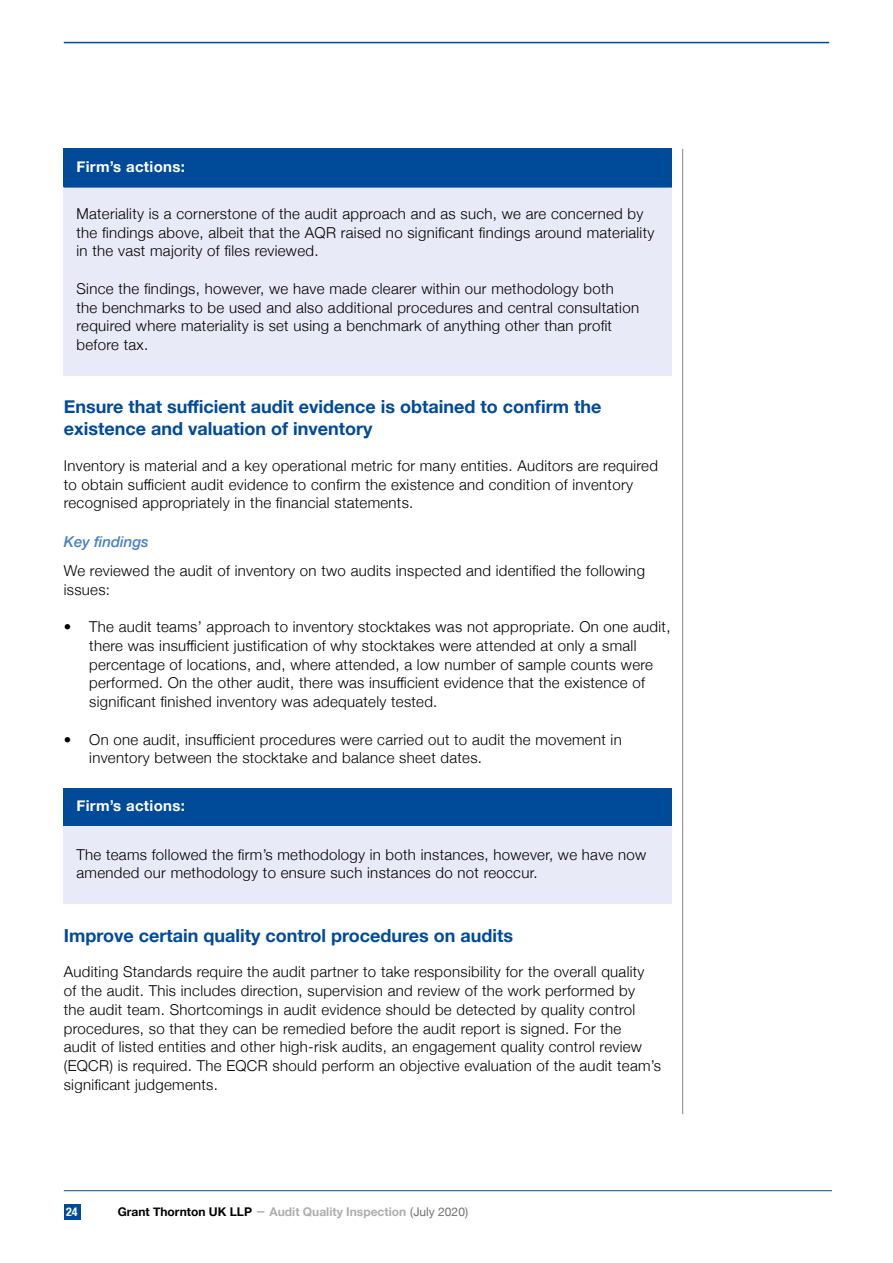
<style>
.page{position:relative;width:893px;height:1263px;background:#fff}
.page>*{position:absolute;margin:0;border:0;box-sizing:border-box;transform-origin:0 0}
.t1{font:700 18px/22.5px "Helvetica Neue";color:#004a9a}
.t2{font:300 15px/18.8px "Helvetica Neue";letter-spacing:.02em;color:#000}
.t3{font:700 15px "Helvetica Neue";letter-spacing:.02em;color:#fff}
.t4{font:italic 500 15px "Helvetica Neue";color:#4980c1}
.t5{font:700 12px "Helvetica Neue";color:#aeaeae}
.t6{font:700 condensed 12px "Helvetica Neue";color:#fff}
.s1{color:#000}
.s2{font-family:"Minion Pro";font-weight:400;font-size:18px;color:#878787}
.s3{font-weight:400;color:#706f6f}
</style>
<div class="page">
<div style="left:64px;top:1204px;width:16px;height:16px;background:#004a9a"></div>
<hr style="left:64px;top:42px;width:765px;height:1px;background:#004a9a">
<hr style="left:682px;top:149px;width:1px;height:965px;background:#878787">
<hr style="left:64px;top:1190px;width:768px;height:1px;background:#004a9a">
<div style="left:64px;top:149px;width:608px;height:226px;background:#e9eaf7"></div>
<div style="left:64px;top:149px;width:608px;height:38px;background:#004a9a"></div>
<hr style="left:64px;top:187px;width:608px;height:1px;background:#004a9a">
<div style="left:64px;top:788px;width:608px;height:38px;background:#004a9a"></div>
<div style="left:64px;top:826px;width:608px;height:78px;background:#e9eaf7"></div>
<p class="t3" style="left:77px;top:155px;width:110px">Firm’s actions:</p>
<p class="t2" style="left:77px;top:203px;width:579px">Materiality is a cornerstone of the audit approach and as such, we are concerned by the findings above, albeit that the AQR raised no significant findings around materiality in the vast majority of files reviewed.</p>
<p class="t2" style="left:77px;top:278px;width:564px">Since the findings, however, we have made clearer within our methodology both<br>the benchmarks to be used and also additional procedures and central consultation required where materiality is set using a benchmark of anything other than profit before tax.</p>
<p class="t1" style="left:64px;top:395px;width:539px">Ensure that sufficient audit evidence is obtained to confirm the existence and valuation of inventory</p>
<p class="t2" style="left:64px;top:455px;width:596px">Inventory is material and a key operational metric for many entities. Auditors are required to obtain sufficient audit evidence to confirm the existence and condition of inventory recognised appropriately in the financial statements.</p>
<p class="t4" style="left:64px;top:528px;width:87px">Key findings</p>
<p class="t2" style="left:64px;top:560px;width:583px">We reviewed the audit of inventory on two audits inspected and identified the following issues:</p>
<p class="t2" style="left:89px;top:616px;width:583px;text-indent:-26px">• The audit teams’ approach to inventory stocktakes was not appropriate. On one audit, there was insufficient justification of why stocktakes were attended at only a small percentage of locations, and, where attended, a low number of sample counts were performed. On the other audit, there was insufficient evidence that the existence of significant finished inventory was adequately tested.</p>
<p class="t2" style="left:89px;top:729px;width:534px;text-indent:-26px">• On one audit, insufficient procedures were carried out to audit the movement in inventory between the stocktake and balance sheet dates.</p>
<p class="t3" style="left:77px;top:794px;width:110px">Firm’s actions:</p>
<p class="t2" style="left:77px;top:844px;width:571px">The teams followed the firm’s methodology in both instances, however, we have now amended our methodology to ensure such instances do not reoccur.</p>
<p class="t1" style="left:64px;top:924px;width:451px">Improve certain quality control procedures on audits</p>
<p class="t2" style="left:64px;top:961px;width:599px">Auditing Standards require the audit partner to take responsibility for the overall quality<br>of the audit. This includes direction, supervision and review of the work performed by<br>the audit team. Shortcomings in audit evidence should be detected by quality control procedures, so that they can be remedied before the audit report is signed. For the<br>audit of listed entities and other high-risk audits, an engagement quality control review (EQCR) is required. The EQCR should perform an objective evaluation of the audit team’s significant judgements.</p>
<p class="t6" style="left:66px;top:1202px;width:13px">24</p>
<p class="t5" style="left:118px;top:1203px;width:352px"><span class="s1">Grant Thornton UK LLP</span> <span class="s2">–</span> Audit Quality Inspection <span class="s3">(July 2020)</span></p>
</div>
